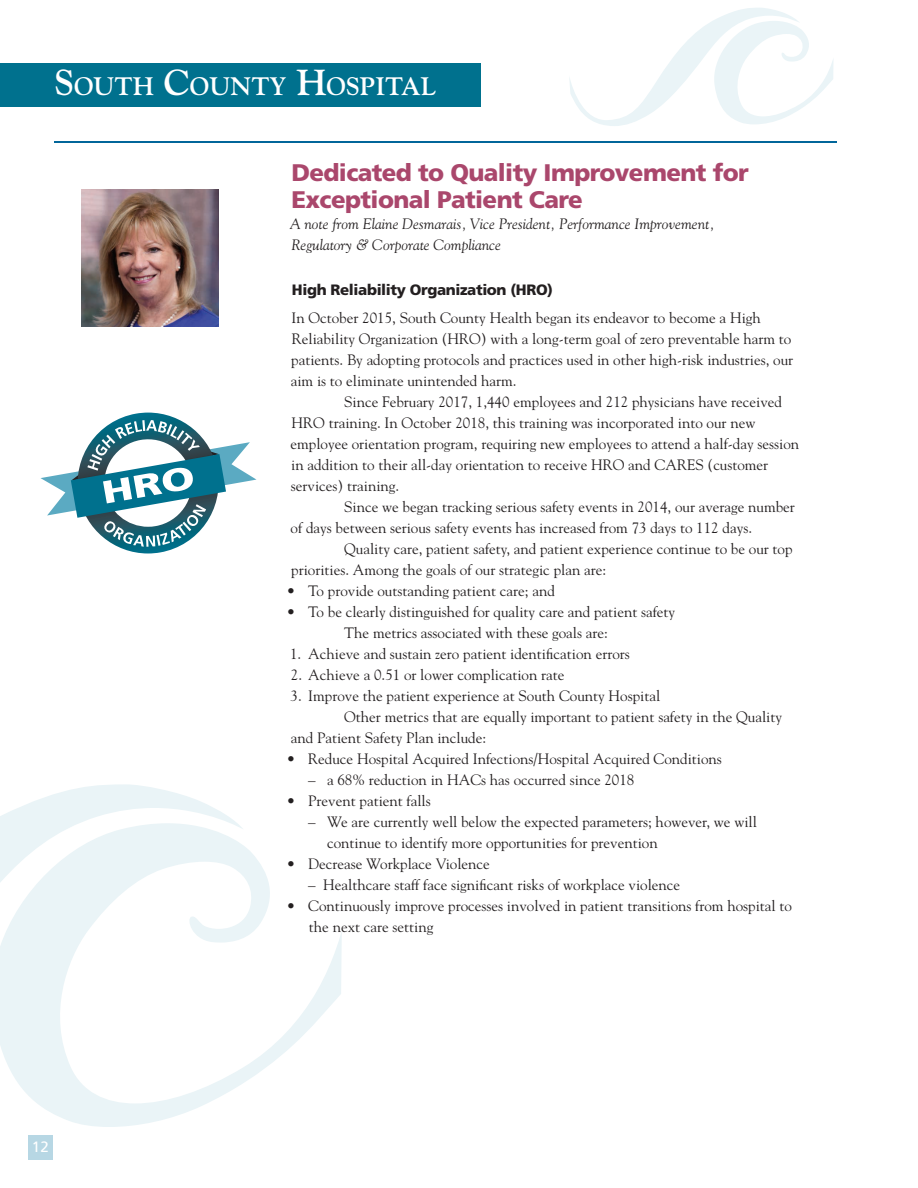
<style>
.page{position:relative;width:918px;height:1188px;background:#fff}
.page>*{position:absolute;margin:0;border:0;box-sizing:border-box;transform-origin:0 0}
.t1{font:700 25.2px "Goudy";color:#fff}
.t2{font:900 24px/27px "Frutiger";letter-spacing:-.025em;color:#aa476c}
.t3{font:15px/21px "Goudy";color:#231f20}
.t4{font:italic 15px/21px "Goudy";color:#231f20}
.t5{font:900 15px "Frutiger";letter-spacing:-.025em;color:#231f20}
.t6{font:15px "Frutiger";color:#fff}
.s1{font-size:36px}
</style>
<div class="page">
<svg style="left:0;top:784px;width:237px;height:39px"></svg>
<svg style="left:0;top:823px;width:342px;height:304px"></svg>
<svg style="left:569px;top:8px;width:265px;height:118px"></svg>
<div style="left:28px;top:1135px;width:25px;height:24px;background:#b7d7e4"></div>
<hr style="left:54px;top:142px;width:783px;height:1px;background:#01669a">
<div style="left:0;top:63px;width:481px;height:43px;background:#00718e"></div>
<img style="left:81px;top:189px;width:137px;height:137px">
<svg style="left:40px;top:413px;width:217px;height:141px"></svg>
<h1 class="t1" style="left:54px;top:71px;width:384px"><span class="s1">S</span>OUTH <span class="s1">C</span>OUNTY <span class="s1">H</span>OSPITAL</h1>
<p class="t6" style="left:32px;top:1138px;width:18px">12</p>
<h2 class="t2" style="left:291px;top:158px;width:459px">Dedicated to Quality Improvement for<br>Exceptional Patient Care</h2>
<p class="t4" style="left:290px;top:213px;width:426px">A note from Elaine Desmarais, Vice President, Performance Improvement,<br>Regulatory &amp; Corporate Compliance</p>
<p class="t5" style="left:292px;top:281px;width:263px">High Reliability Organization (HRO)</p>
<p class="t3" style="left:291px;top:307px;width:504px">In October 2015, South County Health began its endeavor to become a High Reliability Organization (HRO) with a long-term goal of zero preventable harm to patients. By adopting protocols and practices used in other high-risk industries, our aim is to eliminate unintended harm.</p>
<p class="t3" style="left:291px;top:391px;width:510px;text-indent:54px">Since February 2017, 1,440 employees and 212 physicians have received HRO training. In October 2018, this training was incorporated into our new employee orientation program, requiring new employees to attend a half-day session in addition to their all-day orientation to receive HRO and CARES (customer services) training.</p>
<p class="t3" style="left:291px;top:496px;width:506px;text-indent:54px">Since we began tracking serious safety events in 2014, our average number of days between serious safety events has increased from 73 days to 112 days.</p>
<p class="t3" style="left:291px;top:538px;width:503px;text-indent:53px">Quality care, patient safety, and patient experience continue to be our top priorities. Among the goals of our strategic plan are:</p>
<p class="t3" style="left:286px;top:580px;width:270px">• To provide outstanding patient care; and</p>
<p class="t3" style="left:344px;top:601px;width:332px;text-indent:-58px">• To be clearly distinguished for quality care and patient safety<br>The metrics associated with these goals are:</p>
<p class="t3" style="left:290px;top:643px;width:341px">1. Achieve and sustain zero patient identification errors</p>
<p class="t3" style="left:291px;top:664px;width:275px">2. Achieve a 0.51 or lower complication rate</p>
<p class="t3" style="left:291px;top:685px;width:371px">3. Improve the patient experience at South County Hospital</p>
<p class="t3" style="left:344px;top:706px;width:439px">Other metrics that are equally important to patient safety in the Quality</p>
<p class="t3" style="left:291px;top:727px;width:197px">and Patient Safety Plan include:</p>
<p class="t3" style="left:286px;top:748px;width:437px">• Reduce Hospital Acquired Infections/Hospital Acquired Conditions</p>
<p class="t3" style="left:308px;top:769px;width:328px">– a 68% reduction in HACs has occurred since 2018</p>
<p class="t3" style="left:286px;top:790px;width:146px">• Prevent patient falls</p>
<p class="t3" style="left:327px;top:811px;width:431px;text-indent:-19px">– We are currently well below the expected parameters; however, we will continue to identify more opportunities for prevention</p>
<p class="t3" style="left:286px;top:853px;width:205px">• Decrease Workplace Violence</p>
<p class="t3" style="left:308px;top:874px;width:373px">– Healthcare staff face significant risks of workplace violence</p>
<p class="t3" style="left:309px;top:895px;width:485px;text-indent:-23px">• Continuously improve processes involved in patient transitions from hospital to the next care setting</p>
</div>
